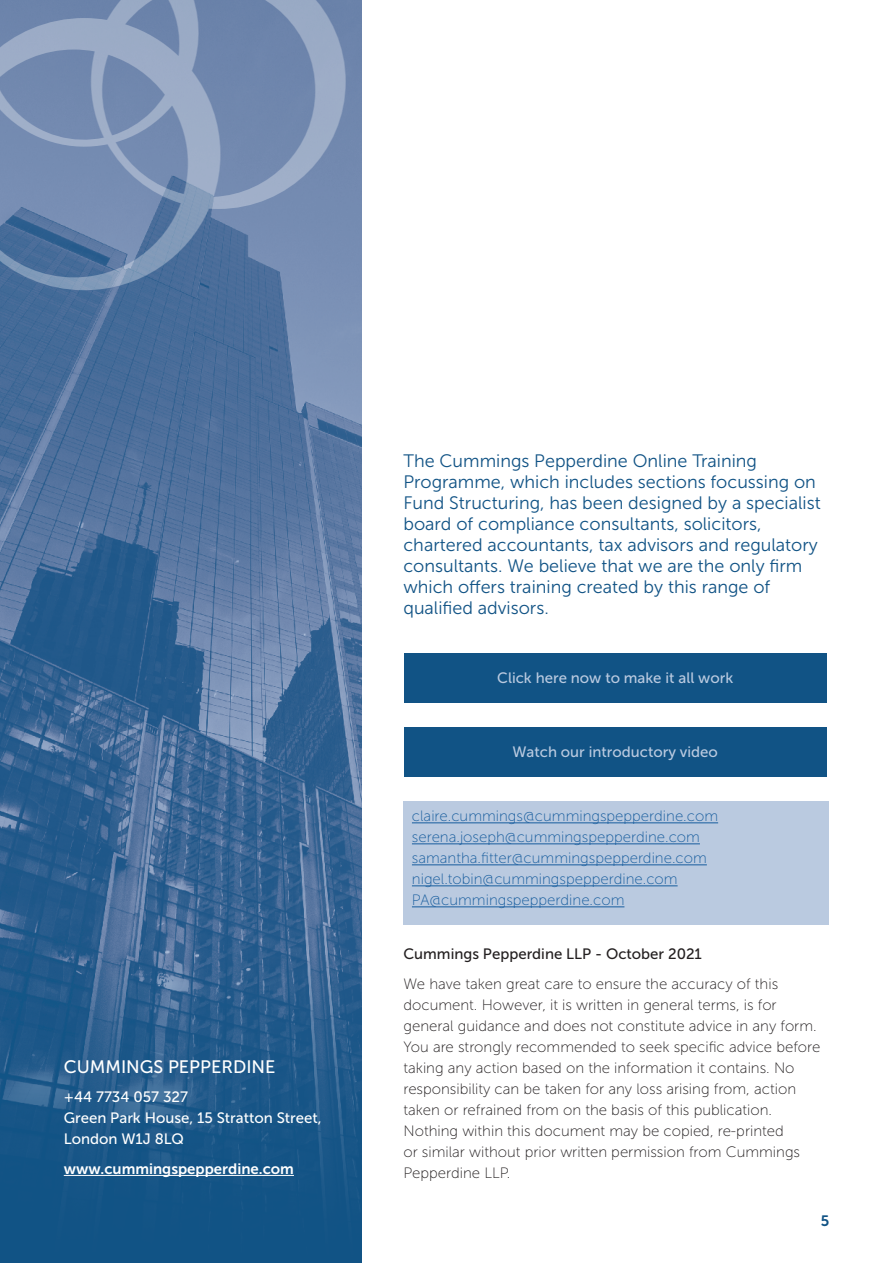
<style>
.page{position:relative;width:893px;height:1263px;background:#fff}
.page>*{position:absolute;margin:0;border:0;box-sizing:border-box;transform-origin:0 0}
.P_opening_Blue{font:18px/21px "Museo Sans 300";color:#115385}
.t1{font:18px "Museo Sans 500";color:#fff}
.P1{font:15px/21px "Museo Sans 100";color:#231f20}
.P1-2{font:15px "Museo Sans 100";color:#175d9e}
.t2{font:15px/21px "Museo Sans 500";color:#fff}
.t3{font:15px "Museo Sans 500";color:#bacae0}
.P1_Bold{font:15px "Museo Sans 500";color:#231f20}
.t4{font:15px "Museo Sans 700";color:#fff}
.t5{font:15px "Museo Sans 700";color:#115385}
</style>
<div class="page">
<img style="left:0;top:0;width:361px;height:958px">
<svg style="left:0;top:958px;width:361px;height:305px;background:#1f598a"></svg>
<hr style="left:64px;top:1175px;width:230px;height:1px;background:#fff">
<svg style="left:0;top:0;width:346px;height:290px;background:#768db2"></svg>
<div style="left:403px;top:801px;width:426px;height:124px;background:#bacae0"></div>
<hr style="left:412px;top:822px;width:306px;height:1px;background:#175d9e">
<hr style="left:412px;top:843px;width:288px;height:1px;background:#175d9e">
<hr style="left:412px;top:864px;width:295px;height:1px;background:#175d9e">
<hr style="left:412px;top:885px;width:266px;height:1px;background:#175d9e">
<hr style="left:412px;top:906px;width:212px;height:1px;background:#175d9e">
<div style="left:404px;top:653px;width:422px;height:49px;background:#115385"></div>
<div style="left:404px;top:727px;width:422px;height:50px;background:#115385"></div>
<p class="t1" style="left:64px;top:1057px;width:213px">CUMMINGS PEPPERDINE</p>
<p class="t2" style="left:64px;top:1087px;width:259px">+44 7734 057 327<br>Green Park House, 15 Stratton Street,<br>London W1J 8LQ</p>
<p class="t4" style="left:64px;top:1160px;width:232px">www.cummingspepperdine.com</p>
<p class="P_opening_Blue" style="left:403px;top:451px;width:419px">The Cummings Pepperdine Online Training Programme, which includes sections focussing on Fund Structuring, has been designed by a specialist board of compliance consultants, solicitors, chartered accountants, tax advisors and regulatory consultants. We believe that we are the only firm which offers training created by this range of qualified advisors.</p>
<p class="t3" style="left:497px;top:670px;width:238px">Click here now to make it all work</p>
<p class="t3" style="left:513px;top:744px;width:207px">Watch our introductory video</p>
<p class="P1-2" style="left:412px;top:808px;width:308px">claire.cummings@cummingspepperdine.com</p>
<p class="P1-2" style="left:412px;top:829px;width:289px">serena.joseph@cummingspepperdine.com</p>
<p class="P1-2" style="left:412px;top:850px;width:296px">samantha.fitter@cummingspepperdine.com</p>
<p class="P1-2" style="left:412px;top:871px;width:267px">nigel.tobin@cummingspepperdine.com</p>
<p class="P1-2" style="left:412px;top:892px;width:214px">PA@cummingspepperdine.com</p>
<p class="P1_Bold" style="left:403px;top:946px;width:300px">Cummings Pepperdine LLP - October 2021</p>
<p class="P1" style="left:403px;top:973px;width:418px">We have taken great care to ensure the accuracy of this document. However, it is written in general terms, is for general guidance and does not constitute advice in any form.<br>You are strongly recommended to seek specific advice before taking any action based on the information it contains. No responsibility can be taken for any loss arising from, action taken or refrained from on the basis of this publication.<br>Nothing within this document may be copied, re-printed<br>or similar without prior written permission from Cummings Pepperdine LLP.</p>
<p class="t5" style="left:821px;top:1212px;width:10px">5</p>
</div>
